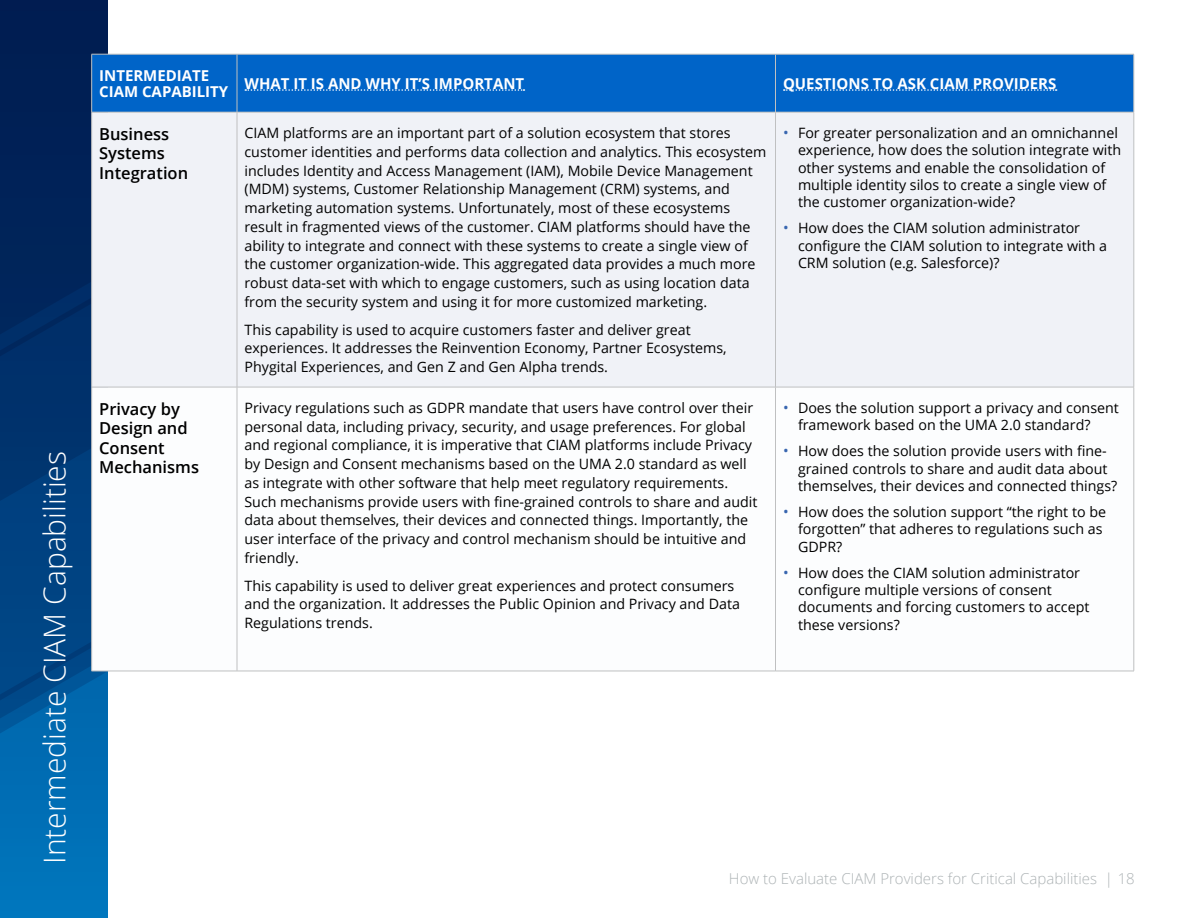
<style>
.page{position:relative;width:1188px;height:918px;background:#fff}
.page>*{position:absolute;margin:0;border:0;box-sizing:border-box;transform-origin:0 0}
.t1{font:300 30px "Open Sans";color:#fff}
.t2{font:600 16.5px/19.5px "Open Sans";color:#000}
.t3{font:700 15px/16.5px "Open Sans";color:#fff}
.t4{font:300 15px "Open Sans";color:#adb3b5}
.t5{font:14.25px/18.8px "Open Sans";color:#000}
.s1{font-size:15px;color:#3866b0}
</style>
<div class="page">
<div style="left:0;top:0;width:108px;height:918px;background:#006fb6"></div>
<svg style="left:0;top:501px;width:91px;height:217px;fill:#004382"></svg>
<svg style="left:0;top:356px;width:91px;height:145px;fill:#00326c"></svg>
<svg style="left:0;top:632px;width:107px;height:68px"></svg>
<svg style="left:0;top:0;width:108px;height:356px"></svg>
<div style="left:92px;top:55px;width:1042px;height:57px;background:#0064c8"></div>
<div style="left:92px;top:113px;width:1042px;height:274px;background:#f0f2f7"></div>
<svg style="left:92px;top:388px;width:1042px;height:283px"></svg>
<hr style="left:92px;top:54px;width:145px;height:1px;background:#bfc0c1">
<hr style="left:91px;top:54px;width:1px;height:58px;background:#bfc0c1">
<hr style="left:237px;top:54px;width:539px;height:1px;background:#bfc0c1">
<hr style="left:237px;top:54px;width:1px;height:58px;background:#bfc0c1">
<hr style="left:776px;top:54px;width:358px;height:1px;background:#bfc0c1">
<hr style="left:775px;top:54px;width:1px;height:58px;background:#bfc0c1">
<hr style="left:1134px;top:54px;width:1px;height:58px;background:#bfc0c1">
<hr style="left:91px;top:112px;width:1px;height:275px;background:#bfc0c1">
<hr style="left:237px;top:112px;width:1px;height:275px;background:#bfc0c1">
<hr style="left:775px;top:112px;width:1px;height:275px;background:#bfc0c1">
<hr style="left:1134px;top:112px;width:1px;height:275px;background:#bfc0c1">
<hr style="left:92px;top:387px;width:145px;height:1px;background:#bfc0c1">
<hr style="left:91px;top:387px;width:1px;height:284px;background:#bfc0c1">
<hr style="left:237px;top:387px;width:539px;height:1px;background:#bfc0c1">
<hr style="left:237px;top:387px;width:1px;height:284px;background:#bfc0c1">
<hr style="left:776px;top:387px;width:358px;height:1px;background:#bfc0c1">
<hr style="left:775px;top:387px;width:1px;height:284px;background:#bfc0c1">
<hr style="left:1134px;top:387px;width:1px;height:284px;background:#bfc0c1">
<hr style="left:92px;top:671px;width:145px;height:1px;background:#bfc0c1">
<hr style="left:237px;top:671px;width:539px;height:1px;background:#bfc0c1">
<hr style="left:776px;top:671px;width:358px;height:1px;background:#bfc0c1">
<hr style="left:92px;top:112px;width:145px;height:1px;background:#bfc0c1">
<hr style="left:237px;top:112px;width:539px;height:1px;background:#bfc0c1">
<hr style="left:776px;top:112px;width:358px;height:1px;background:#bfc0c1">
<svg style="left:245px;top:89px;width:279px;height:2px"></svg>
<svg style="left:784px;top:89px;width:273px;height:2px"></svg>
<h1 class="t1" style="left:34px;top:864px;width:414px;rotate:-90deg">Intermediate CIAM Capabilities</h1>
<p class="t3" style="left:99px;top:67px;width:131px">INTERMEDIATE<br>CIAM CAPABILITY</p>
<p class="t3" style="left:244px;top:75px;width:281px">WHAT IT IS AND WHY IT’S IMPORTANT</p>
<p class="t3" style="left:783px;top:75px;width:275px">QUESTIONS TO ASK CIAM PROVIDERS</p>
<p class="t2" style="left:99px;top:124px;width:91px">Business<br>Systems<br>Integration</p>
<p class="t5" style="left:244px;top:123px;width:524px">CIAM platforms are an important part of a solution ecosystem that stores customer identities and performs data collection and analytics. This ecosystem includes Identity and Access Management (IAM), Mobile Device Management (MDM) systems, Customer Relationship Management (CRM) systems, and marketing automation systems. Unfortunately, most of these ecosystems result in fragmented views of the customer. CIAM platforms should have the ability to integrate and connect with these systems to create a single view of the customer organization-wide. This aggregated data provides a much more robust data-set with which to engage customers, such as using location data from the security system and using it for more customized marketing.</p>
<p class="t5" style="left:244px;top:320px;width:484px">This capability is used to acquire customers faster and deliver great experiences. It addresses the Reinvention Economy, Partner Ecosystems,<br>Phygital Experiences, and Gen Z and Gen Alpha trends.</p>
<p class="t5" style="left:798px;top:124px;width:325px;line-height:17.2px;text-indent:-15px"><span class="s1">•</span> For greater personalization and an omnichannel experience, how does the solution integrate with other systems and enable the consolidation of multiple identity silos to create a single view of the customer organization-wide?</p>
<p class="t5" style="left:798px;top:219px;width:311px;line-height:17.2px;text-indent:-15px"><span class="s1">•</span> How does the CIAM solution administrator configure the CIAM solution to integrate with a<br>CRM solution (e.g. Salesforce)?</p>
<p class="t2" style="left:99px;top:399px;width:101px">Privacy by<br>Design and<br>Consent<br>Mechanisms</p>
<p class="t5" style="left:244px;top:398px;width:515px">Privacy regulations such as GDPR mandate that users have control over their personal data, including privacy, security, and usage preferences. For global and regional compliance, it is imperative that CIAM platforms include Privacy by Design and Consent mechanisms based on the UMA 2.0 standard as well as integrate with other software that help meet regulatory requirements.<br>Such mechanisms provide users with fine-grained controls to share and audit data about themselves, their devices and connected things. Importantly, the user interface of the privacy and control mechanism should be intuitive and friendly.</p>
<p class="t5" style="left:244px;top:576px;width:497px">This capability is used to deliver great experiences and protect consumers and the organization. It addresses the Public Opinion and Privacy and Data<br>Regulations trends.</p>
<p class="t5" style="left:798px;top:399px;width:322px;line-height:17.2px;text-indent:-15px"><span class="s1">•</span> Does the solution support a privacy and consent framework based on the UMA 2.0 standard?</p>
<p class="t5" style="left:798px;top:442px;width:321px;line-height:17.2px;text-indent:-15px"><span class="s1">•</span> How does the solution provide users with fine&shy;grained controls to share and audit data about themselves, their devices and connected things?</p>
<p class="t5" style="left:798px;top:503px;width:310px;line-height:17.2px;text-indent:-15px"><span class="s1">•</span> How does the solution support “the right to be forgotten” that adheres to regulations such as<br>GDPR?</p>
<p class="t5" style="left:798px;top:564px;width:293px;line-height:17.2px;text-indent:-15px"><span class="s1">•</span> How does the CIAM solution administrator configure multiple versions of consent documents and forcing customers to accept these versions?</p>
<p class="t4" style="left:729px;top:869px;width:407px">How to Evaluate CIAM Providers for Critical Capabilities | 18</p>
</div>
